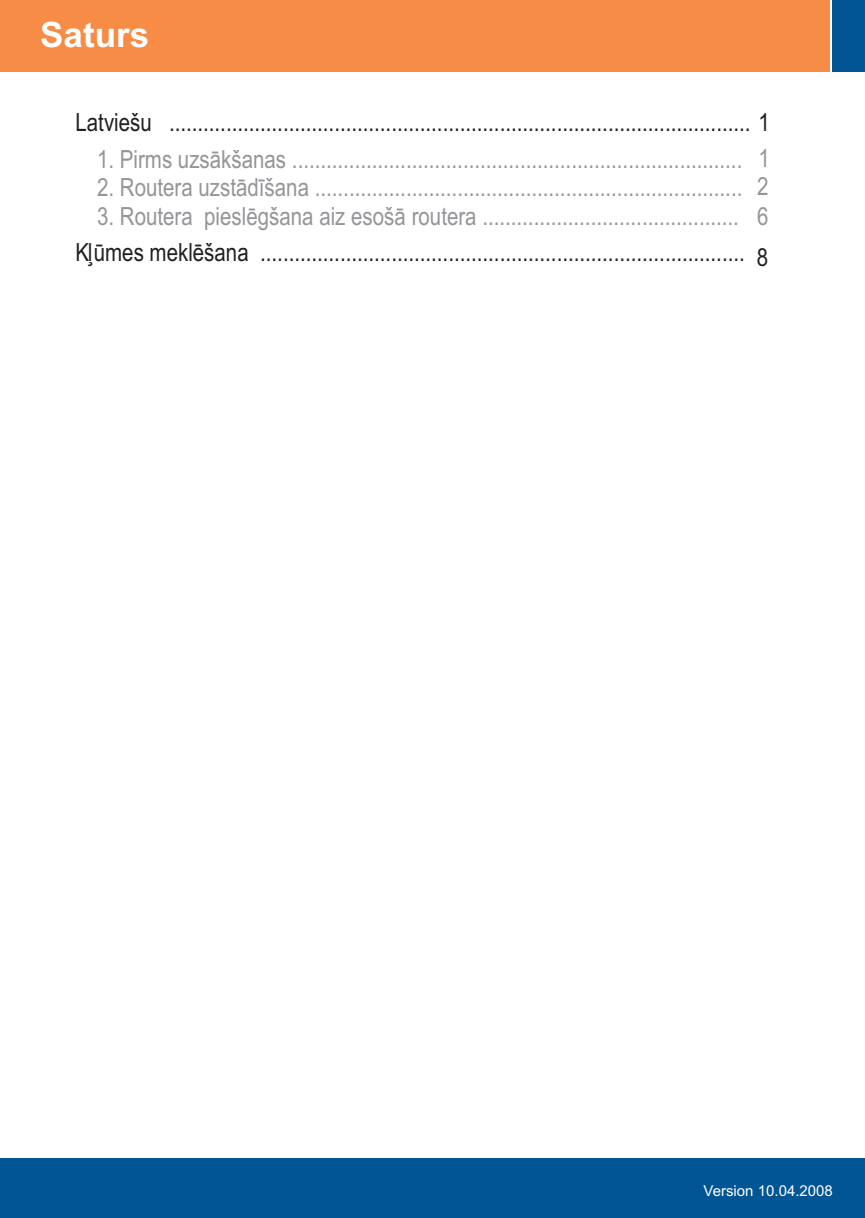
<style>
.page{position:relative;width:865px;height:1218px;background:#fff}
.page>*{position:absolute;margin:0;border:0;box-sizing:border-box;transform-origin:0 0}
.t1{font:700 35px "Arial";color:#fff}
.t2{font:25px "Arial Narrow";color:#939598}
.t3{font:25px "Arial Narrow";color:#231f20}
.t4{font:15px "Arial";color:#fff}
</style>
<div class="page">
<div style="left:0;top:1159px;width:865px;height:59px;background:#005595"></div>
<div style="left:0;top:0;width:830px;height:72px;background:#f68c45"></div>
<div style="left:833px;top:0;width:32px;height:72px;background:#005595"></div>
<h1 class="t1" style="left:40px;top:21px;width:110px">Saturs</h1>
<p class="t3" style="left:75px;top:113px;width:696px">Latviešu ...................................................................................................... 1</p>
<p class="t2" style="left:758px;top:149px;width:13px">1</p>
<p class="t2" style="left:97px;top:150px;width:647px">1. Pirms uzsâkðanas ...............................................................................</p>
<p class="t2" style="left:97px;top:178px;width:647px">2. Routera uzstâdîðana ...........................................................................</p>
<p class="t2" style="left:97px;top:206px;width:643px">3. Routera pieslçgðana aiz esoðâ routera .............................................</p>
<p class="t2" style="left:757px;top:177px;width:13px">2</p>
<p class="t2" style="left:757px;top:207px;width:13px">6</p>
<p class="t3" style="left:76px;top:243px;width:671px">Kïûmes meklçðana .....................................................................................</p>
<p class="t3" style="left:757px;top:247px;width:13px">8</p>
<p class="t4" style="left:703px;top:1185px;width:131px">Version 10.04.2008</p>
</div>
